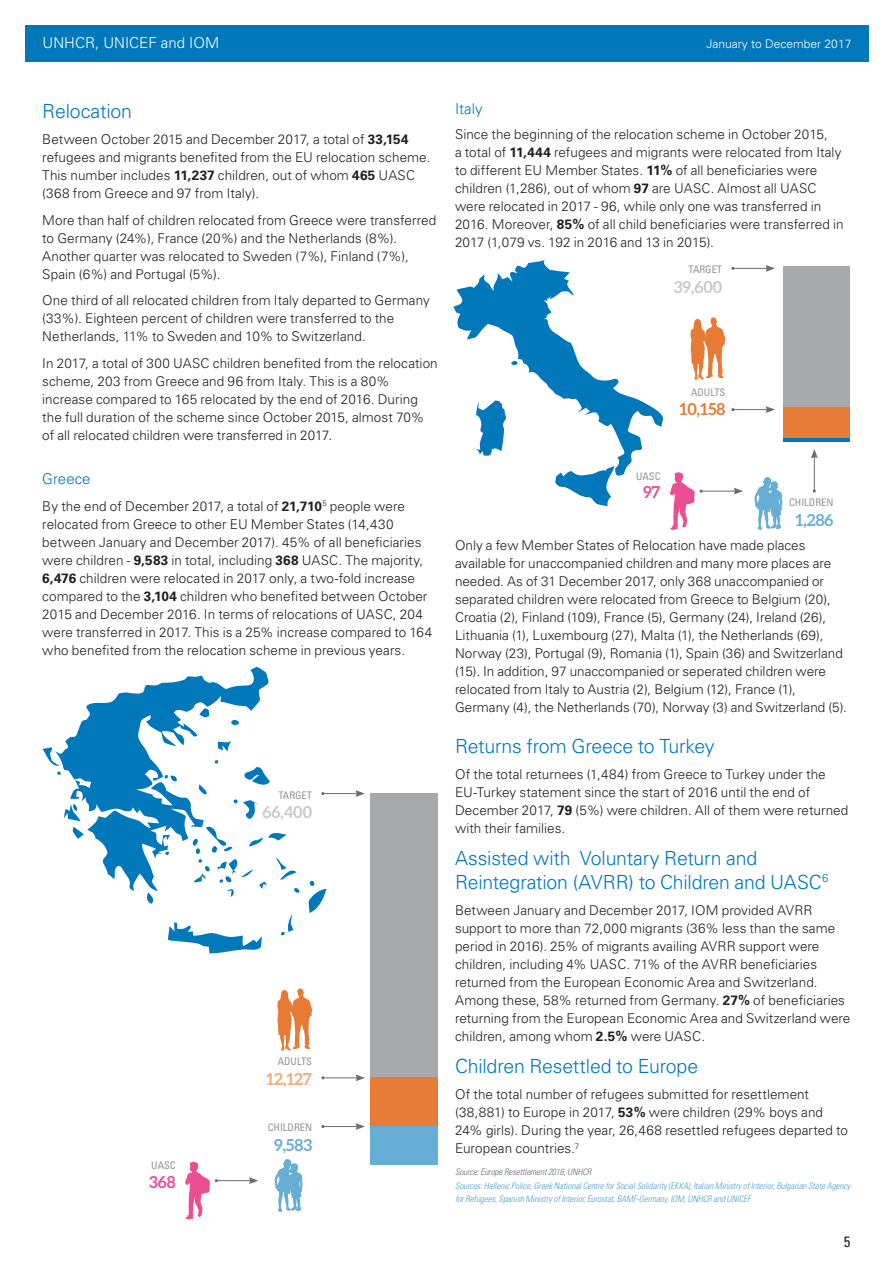
<style>
.page{position:relative;width:893px;height:1263px;background:#fff}
.page>*{position:absolute;margin:0;border:0;box-sizing:border-box;transform-origin:0 0}
.MT{font:300 19.5px/23.4px "Univers";letter-spacing:-.01em;color:#0078ba}
.B_header{font:300 19.5px "Univers";letter-spacing:-.01em;color:#0078ba}
.t1{font:700 16.5px "Aleo";color:#c9cacc}
.t2{font:700 16.5px "Aleo";color:#66aed6}
.t3{font:700 16.5px "Aleo";color:#e67b36}
.t4{font:700 16.5px "Aleo";color:#f0aa7a}
.t5{font:700 16.5px "Aleo";color:#ec4e93}
.t6{font:300 15px "Univers";color:#fff}
.MT-2{font:300 15px "Univers";letter-spacing:.005em;color:#0078ba}
.C_header{font:300 15px "Univers";letter-spacing:.005em;color:#0078ba}
.t7{font:condensed 15px "Univers";color:#231f20}
.MT-3{font:300 13.5px/18px "Univers";letter-spacing:.005em;color:#231f20}
.t8{font:300 12px "Univers";color:#fff}
.t9{font:condensed 10.5px "Univers";color:#939598}
.Source{font:italic 300 condensed 9px/13.5px "Univers";letter-spacing:-.01em;color:#4da0cf}
.Source-2{font:italic 300 condensed 9px "Univers";letter-spacing:-.01em;color:#6c6d70}
.s1{font-family:"Univers CE";font-weight:700}
</style>
<div class="page">
<div style="left:26px;top:26px;width:843px;height:36px;background:#0078ba"></div>
<hr style="left:733px;top:268px;width:35px;height:1px;background:#6c6d70">
<svg style="left:766px;top:265px;width:9px;height:7px"></svg>
<svg style="left:453px;top:260px;width:211px;height:216px"></svg>
<svg style="left:508px;top:360px;width:11px;height:7px"></svg>
<svg style="left:475px;top:401px;width:32px;height:55px"></svg>
<svg style="left:555px;top:466px;width:60px;height:40px"></svg>
<hr style="left:733px;top:409px;width:35px;height:1px;background:#6c6d70">
<svg style="left:766px;top:406px;width:9px;height:7px"></svg>
<svg style="left:690px;top:317px;width:35px;height:63px"></svg>
<hr style="left:814px;top:456px;width:1px;height:35px;background:#6c6d70">
<svg style="left:811px;top:449px;width:7px;height:9px"></svg>
<svg style="left:754px;top:477px;width:28px;height:53px"></svg>
<div style="left:783px;top:266px;width:67px;height:141px;background:#a8a9ad"></div>
<div style="left:783px;top:407px;width:67px;height:31px;background:#e67b36"></div>
<hr style="left:783px;top:438px;width:67px;height:4px;background:#0078ba">
<svg style="left:61px;top:667px;width:208px;height:224px"></svg>
<svg style="left:199px;top:707px;width:11px;height:11px"></svg>
<svg style="left:230px;top:718px;width:9px;height:8px"></svg>
<svg style="left:218px;top:740px;width:13px;height:11px"></svg>
<svg style="left:214px;top:759px;width:5px;height:5px"></svg>
<svg style="left:243px;top:767px;width:27px;height:20px"></svg>
<svg style="left:43px;top:747px;width:18px;height:28px"></svg>
<svg style="left:164px;top:774px;width:14px;height:9px"></svg>
<svg style="left:198px;top:784px;width:10px;height:12px"></svg>
<svg style="left:233px;top:798px;width:26px;height:21px"></svg>
<svg style="left:64px;top:804px;width:17px;height:17px"></svg>
<svg style="left:71px;top:827px;width:13px;height:12px"></svg>
<svg style="left:165px;top:851px;width:4px;height:5px"></svg>
<svg style="left:191px;top:825px;width:109px;height:72px"></svg>
<svg style="left:308px;top:880px;width:18px;height:33px"></svg>
<svg style="left:147px;top:892px;width:7px;height:12px"></svg>
<svg style="left:168px;top:922px;width:94px;height:31px"></svg>
<svg style="left:281px;top:914px;width:12px;height:22px"></svg>
<hr style="left:323px;top:793px;width:35px;height:1px;background:#6c6d70">
<svg style="left:355px;top:790px;width:10px;height:7px"></svg>
<hr style="left:323px;top:1077px;width:35px;height:1px;background:#6c6d70">
<svg style="left:355px;top:1074px;width:10px;height:7px"></svg>
<svg style="left:277px;top:988px;width:35px;height:63px"></svg>
<hr style="left:323px;top:1126px;width:35px;height:1px;background:#6c6d70">
<svg style="left:355px;top:1123px;width:10px;height:7px"></svg>
<svg style="left:275px;top:1159px;width:28px;height:53px"></svg>
<div style="left:370px;top:793px;width:68px;height:284px;background:#a8a9ad"></div>
<div style="left:370px;top:1077px;width:68px;height:50px;background:#e67b36"></div>
<div style="left:370px;top:1127px;width:68px;height:38px;background:#66aed6"></div>
<hr style="left:216px;top:1180px;width:35px;height:1px;background:#6c6d70">
<svg style="left:249px;top:1177px;width:9px;height:7px"></svg>
<svg style="left:185px;top:1162px;width:33px;height:57px"></svg>
<hr style="left:701px;top:491px;width:35px;height:1px;background:#6c6d70">
<svg style="left:734px;top:488px;width:9px;height:7px"></svg>
<svg style="left:670px;top:472px;width:33px;height:58px"></svg>
<p class="t6" style="left:43px;top:34px;width:178px">UNHCR, UNICEF and IOM</p>
<p class="t8" style="left:707px;top:37px;width:146px">January to December 2017</p>
<p class="B_header" style="left:42px;top:99px;width:91px">Relocation</p>
<p class="MT-3" style="left:42px;top:130px;width:390px">Between October 2015 and December 2017, a total of <span class="s1">33,154 </span>refugees and migrants benefited from the EU relocation scheme.<br>This number includes <span class="s1">11,237</span> children, out of whom <span class="s1">465</span> UASC (368 from Greece and 97 from Italy).</p>
<p class="MT-3" style="left:42px;top:211px;width:395px">More than half of children relocated from Greece were transferred to Germany (24%), France (20%) and the Netherlands (8%).<br>Another quarter was relocated to Sweden (7%), Finland (7%), Spain (6%) and Portugal (5%).</p>
<p class="MT-3" style="left:42px;top:291px;width:389px">One third of all relocated children from Italy departed to Germany (33%). Eighteen percent of children were transferred to the<br>Netherlands, 11% to Sweden and 10% to Switzerland.</p>
<p class="MT-3" style="left:42px;top:354px;width:397px">In 2017, a total of 300 UASC children benefited from the relocation scheme, 203 from Greece and 96 from Italy. This is a 80% increase compared to 165 relocated by the end of 2016. During the full duration of the scheme since October 2015, almost 70% of all relocated children were transferred in 2017.</p>
<p class="MT-2" style="left:42px;top:470px;width:50px">Greece</p>
<p class="MT-3" style="left:42px;top:497px;width:391px">By the end of December 2017, a total of <span class="s1">21,710</span><sup>5</sup> people were relocated from Greece to other EU Member States (14,430 between January and December 2017). 45% of all beneficiaries were children - <span class="s1">9,583</span> in total, including <span class="s1">368</span> UASC. The majority, <span class="s1">6,476</span> children were relocated in 2017 only, a two-fold increase compared to the <span class="s1">3,104</span> children who benefited between October 2015 and December 2016. In terms of relocations of UASC, 204 were transferred in 2017. This is a 25% increase compared to 164 who benefited from the relocation scheme in previous years.</p>
<p class="t9" style="left:278px;top:788px;width:35px">TARGET</p>
<p class="t1" style="left:263px;top:803px;width:51px">66,400</p>
<p class="t9" style="left:278px;top:1055px;width:36px">ADULTS</p>
<p class="t4" style="left:266px;top:1069px;width:47px">12,127</p>
<p class="t9" style="left:268px;top:1120px;width:46px">CHILDREN</p>
<p class="t9" style="left:151px;top:1159px;width:26px">UASC</p>
<p class="t5" style="left:149px;top:1172px;width:28px">368</p>
<p class="t2" style="left:274px;top:1135px;width:40px">9,583</p>
<p class="C_header" style="left:455px;top:100px;width:29px">Italy</p>
<p class="MT-3" style="left:455px;top:124px;width:390px">Since the beginning of the relocation scheme in October 2015,<br>a total of <span class="s1">11,444</span> refugees and migrants were relocated from Italy to different EU Member States. <span class="s1">11%</span> of all beneficiaries were children (1,286), out of whom <span class="s1">97</span> are UASC. Almost all UASC were relocated in 2017 - 96, while only one was transferred in 2016. Moreover, <span class="s1">85%</span> of all child beneficiaries were transferred in 2017 (1,079 vs. 192 in 2016 and 13 in 2015).</p>
<p class="t9" style="left:688px;top:263px;width:35px">TARGET</p>
<p class="t1" style="left:674px;top:278px;width:50px">39,600</p>
<p class="t9" style="left:691px;top:385px;width:36px">ADULTS</p>
<p class="t3" style="left:679px;top:400px;width:47px">10,158</p>
<p class="t9" style="left:636px;top:469px;width:26px">UASC</p>
<p class="t5" style="left:643px;top:483px;width:19px">97</p>
<p class="t9" style="left:789px;top:496px;width:46px">CHILDREN</p>
<p class="MT-3" style="left:455px;top:536px;width:394px">Only a few Member States of Relocation have made places available for unaccompanied children and many more places are needed. As of 31 December 2017, only 368 unaccompanied or separated children were relocated from Greece to Belgium (20), Croatia (2), Finland (109), France (5), Germany (24), Ireland (26), Lithuania (1), Luxembourg (27), Malta (1), the Netherlands (69), Norway (23), Portugal (9), Romania (1), Spain (36) and Switzerland (15). In addition, 97 unaccompanied or seperated children were relocated from Italy to Austria (2), Belgium (12), France (1), Germany (4), the Netherlands (70), Norway (3) and Switzerland (5).</p>
<p class="B_header" style="left:455px;top:734px;width:261px">Returns from Greece to Turkey</p>
<p class="MT-3" style="left:455px;top:765px;width:395px">Of the total returnees (1,484) from Greece to Turkey under the EU-Turkey statement since the start of 2016 until the end of December 2017, <span class="s1">79</span> (5%) were children. All of them were returned with their families.</p>
<p class="MT" style="left:455px;top:846px;width:375px">Assisted with Voluntary Return and<br>Reintegration (AVRR) to Children and UASC<sup>6</sup></p>
<p class="MT-3" style="left:455px;top:901px;width:397px">Between January and December 2017, IOM provided AVRR support to more than 72,000 migrants (36% less than the same period in 2016). 25% of migrants availing AVRR support were children, including 4% UASC. 71% of the AVRR beneficiaries returned from the European Economic Area and Switzerland.<br>Among these, 58% returned from Germany. <span class="s1">27%</span> of beneficiaries returning from the European Economic Area and Switzerland were children, among whom <span class="s1">2.5%</span> were UASC.</p>
<p class="B_header" style="left:455px;top:1054px;width:245px">Children Resettled to Europe</p>
<p class="MT-3" style="left:455px;top:1085px;width:395px">Of the total number of refugees submitted for resettlement (38,881) to Europe in 2017, <span class="s1">53%</span> were children (29% boys and 24% girls). During the year, 26,468 resettled refugees departed to European countries.<sup>7</sup></p>
<p class="Source-2" style="left:455px;top:1167px;width:138px">Source: Europe Resettlement 2016, UNHCR</p>
<p class="Source" style="left:455px;top:1179px;width:397px">Sources: Hellenic Police, Greek National Centre for Social Solidarity (EKKA), Italian Ministry of Interior, Bulgarian State Agency for Refugees, Spanish Ministry of Interior, Eurostat, BAMF-Germany, IOM, UNHCR and UNICEF</p>
<p class="t2" style="left:795px;top:510px;width:39px">1,286</p>
<p class="t7" style="left:844px;top:1232px;width:8px">5</p>
</div>
